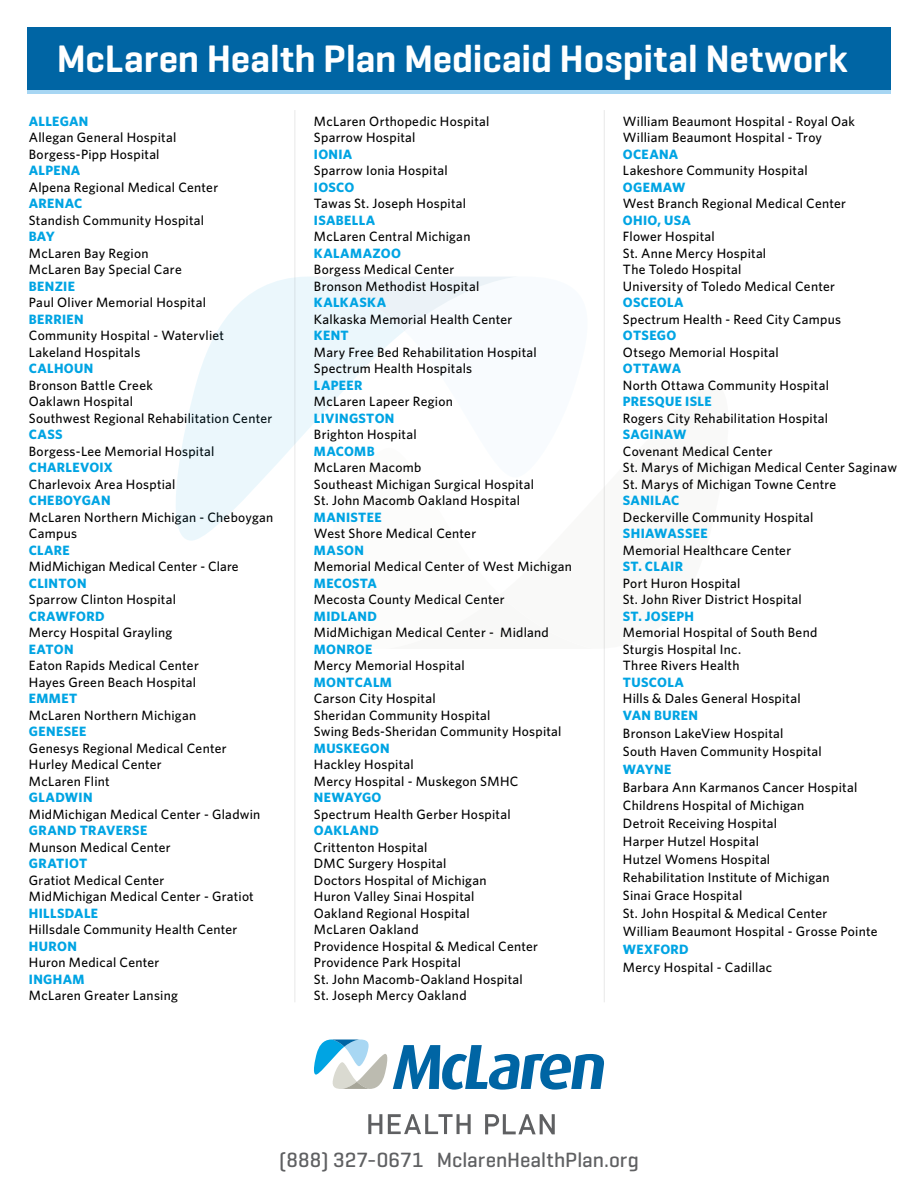
<style>
.page{position:relative;width:918px;height:1188px;background:#fff}
.page>*{position:absolute;margin:0;border:0;box-sizing:border-box;transform-origin:0 0}
.t1{font:600 39px "Geogrotesque";letter-spacing:-.005em;color:#fff}
.t2{font:500 21px "Geogrotesque";letter-spacing:.005em;color:#5f6062}
.t3{font:500 13.5px/16.5px "Whitney";letter-spacing:.02em;color:#000}
.t4{font:700 13.5px "Whitney";letter-spacing:.025em;color:#00a4e3}
</style>
<div class="page">
<svg style="left:176px;top:277px;width:127px;height:264px;fill:#ebf7fc"></svg>
<svg style="left:303px;top:277px;width:210px;height:158px"></svg>
<div style="left:27px;top:31px;width:864px;height:63px;background:#a7d6f3"></div>
<div style="left:27px;top:27px;width:864px;height:63px;background:#0065a4"></div>
<svg style="left:368px;top:1114px;width:14px;height:20px"></svg>
<svg style="left:388px;top:1114px;width:83px;height:20px"></svg>
<svg style="left:485px;top:1114px;width:70px;height:20px"></svg>
<svg style="left:314px;top:1040px;width:290px;height:50px"></svg>
<hr style="left:604px;top:110px;width:1px;height:892px;background:#5f6062">
<hr style="left:295px;top:110px;width:1px;height:892px;background:#5f6062">
<h1 class="t1" style="left:57px;top:35px;width:792px">McLaren Health Plan Medicaid Hospital Network</h1>
<p class="t3" style="left:623px;top:112px;width:234px">William Beaumont Hospital - Royal Oak<br>William Beaumont Hospital - Troy</p>
<p class="t4" style="left:623px;top:146px;width:57px">OCEANA</p>
<p class="t3" style="left:623px;top:162px;width:186px">Lakeshore Community Hospital</p>
<p class="t4" style="left:623px;top:179px;width:53px">OGEMAW</p>
<p class="t3" style="left:623px;top:195px;width:225px">West Branch Regional Medical Center</p>
<p class="t4" style="left:623px;top:212px;width:69px">OHIO, USA</p>
<p class="t3" style="left:623px;top:228px;width:213px">Flower Hospital<br>St. Anne Mercy Hospital<br>The Toledo Hospital<br>University of Toledo Medical Center</p>
<p class="t4" style="left:623px;top:294px;width:62px">OSCEOLA</p>
<p class="t3" style="left:623px;top:310px;width:220px">Spectrum Health - Reed City Campus</p>
<p class="t4" style="left:623px;top:327px;width:20px">OTSEG</p>
<p class="t4" style="left:666px;top:327px;width:11px">O</p>
<p class="t3" style="left:623px;top:343px;width:157px">Otsego Memorial Hospital</p>
<p class="t4" style="left:623px;top:360px;width:60px">OTTAWA</p>
<p class="t3" style="left:623px;top:376px;width:208px">North Ottawa Community Hospital</p>
<p class="t4" style="left:623px;top:393px;width:9px">PRES</p>
<p class="t4" style="left:655px;top:393px;width:37px">QUE ISLE</p>
<p class="t3" style="left:623px;top:409px;width:207px">Rogers City Rehabilitation Hospital</p>
<p class="t4" style="left:623px;top:426px;width:54px">SAGINAW</p>
<p class="t3" style="left:623px;top:442px;width:276px">Covenant Medical Center<br>St. Marys of Michigan Medical Center Saginaw<br>St. Marys of Michigan Towne Centre</p>
<p class="t4" style="left:623px;top:492px;width:58px">SANILAC</p>
<p class="t3" style="left:623px;top:508px;width:192px">Deckerville Community Hospital</p>
<p class="t4" style="left:623px;top:525px;width:34px">SH IAWA</p>
<p class="t4" style="left:677px;top:525px;width:32px">SSEE</p>
<p class="t3" style="left:623px;top:541px;width:170px">Memorial Healthcare Center</p>
<p class="t4" style="left:623px;top:558px;width:62px">ST. CLAIR</p>
<p class="t3" style="left:623px;top:574px;width:180px">Port Huron Hospital<br>St. John River District Hospital</p>
<p class="t4" style="left:623px;top:608px;width:73px">ST. JOSEPH</p>
<p class="t3" style="left:623px;top:624px;width:196px">Memorial Hospital of South Bend<br>Sturgis Hospital Inc.<br>Three Rivers Health</p>
<p class="t4" style="left:623px;top:674px;width:62px">TUSCOLA</p>
<p class="t3" style="left:623px;top:690px;width:179px">Hills &amp; Dales General Hospital</p>
<p class="t4" style="left:623px;top:707px;width:59px">VAN BUREN</p>
<p class="t3" style="left:623px;top:724px;width:200px;line-height:18px">Bronson LakeView Hospital<br>South Haven Community Hospital</p>
<p class="t4" style="left:623px;top:761px;width:50px">WAYNE</p>
<p class="t3" style="left:623px;top:778px;width:256px;line-height:18px">Barbara Ann Karmanos Cancer Hospital<br>Childrens Hospital of Michigan<br>Detroit Receiving Hospital<br>Harper Hutzel Hospital<br>Hutzel Womens Hospital<br>Rehabilitation Institute of Michigan<br>Sinai Grace Hospital<br>St. John Hospital &amp; Medical Center<br>William Beaumont Hospital - Grosse Pointe</p>
<p class="t4" style="left:623px;top:941px;width:67px">WEXFORD</p>
<p class="t3" style="left:623px;top:959px;width:151px">Mercy Hospital - Cadillac</p>
<p class="t3" style="left:314px;top:112px;width:177px">McLaren Orthopedic Hospital<br>Sparrow Hospital</p>
<p class="t4" style="left:314px;top:146px;width:40px">IONIA</p>
<p class="t3" style="left:314px;top:162px;width:135px">Sparrow Ionia Hospital</p>
<p class="t4" style="left:314px;top:179px;width:41px">IOSCO</p>
<p class="t3" style="left:314px;top:195px;width:154px">Tawas St. Joseph Hospital</p>
<p class="t4" style="left:314px;top:212px;width:63px">ISABELLA</p>
<p class="t3" style="left:314px;top:228px;width:158px">McLaren Central Michigan</p>
<p class="t4" style="left:314px;top:245px;width:78px">KALAMAZOO</p>
<p class="t3" style="left:314px;top:261px;width:167px">Borgess Medical Center<br>Bronson Methodist Hospital</p>
<p class="t4" style="left:314px;top:294px;width:74px">KALKASKA</p>
<p class="t3" style="left:314px;top:310px;width:200px">Kalkaska Memorial Health Center</p>
<p class="t4" style="left:314px;top:327px;width:19px">KENT</p>
<p class="t3" style="left:314px;top:343px;width:224px">Mary Free Bed Rehabilitation Hospital<br>Spectrum Health Hospitals</p>
<p class="t4" style="left:314px;top:377px;width:50px">LAPEER</p>
<p class="t3" style="left:314px;top:393px;width:140px">McLaren Lapeer Region</p>
<p class="t4" style="left:314px;top:410px;width:82px">LIVINGSTON</p>
<p class="t3" style="left:314px;top:426px;width:104px">Brighton Hospital</p>
<p class="t4" style="left:314px;top:443px;width:61px">MACOMB</p>
<p class="t3" style="left:314px;top:459px;width:222px">McLaren Macomb<br>Southeast Michigan Surgical Hospital<br>St. John Macomb Oakland Hospital</p>
<p class="t4" style="left:314px;top:509px;width:31px">MANISTEE</p>
<p class="t3" style="left:314px;top:525px;width:164px">West Shore Medical Center</p>
<p class="t4" style="left:314px;top:542px;width:50px">MASON</p>
<p class="t3" style="left:314px;top:558px;width:260px">Memorial Medical Center of West Michigan</p>
<p class="t4" style="left:314px;top:575px;width:10px">MEC</p>
<p class="t4" style="left:342px;top:575px;width:36px">OSTA</p>
<p class="t3" style="left:314px;top:591px;width:192px">Mecosta County Medical Center</p>
<p class="t4" style="left:314px;top:608px;width:65px">MI DLAND</p>
<p class="t3" style="left:314px;top:624px;width:236px">MidMichigan Medical Center - Midland</p>
<p class="t4" style="left:314px;top:641px;width:59px">MONROE</p>
<p class="t3" style="left:314px;top:657px;width:152px">Mercy Memorial Hospital</p>
<p class="t4" style="left:314px;top:674px;width:80px">MO NTCALM</p>
<p class="t3" style="left:314px;top:690px;width:249px">Carson City Hospital<br>Sheridan Community Hospital<br>Swing Beds-Sheridan Community Hospital</p>
<p class="t4" style="left:314px;top:740px;width:76px">MUSKEGON</p>
<p class="t3" style="left:314px;top:756px;width:206px">Hackley Hospital<br>Mercy Hospital - Muskegon SMHC</p>
<p class="t4" style="left:314px;top:789px;width:69px">NE WAYGO</p>
<p class="t3" style="left:314px;top:805px;width:198px">Spectrum Health Gerber Hospital</p>
<p class="t4" style="left:314px;top:822px;width:65px">OAKLAND</p>
<p class="t3" style="left:314px;top:838px;width:226px">Crittenton Hospital<br>DMC Surgery Hospital<br>Doctors Hospital of Michigan<br>Huron Valley Sinai Hospital<br>Oakland Regional Hospital<br>McLaren Oakland<br>Providence Hospital &amp; Medical Center<br>Providence Park Hospital<br>St. John Macomb-Oakland Hospital<br>St. Joseph Mercy Oakland</p>
<p class="t4" style="left:29px;top:113px;width:61px">ALLEGAN</p>
<p class="t3" style="left:29px;top:129px;width:149px">Allegan General Hospital<br>Borgess-Pipp Hospital</p>
<p class="t4" style="left:29px;top:162px;width:53px">ALPENA</p>
<p class="t3" style="left:29px;top:178px;width:191px">Alpena Regional Medical Center</p>
<p class="t4" style="left:29px;top:195px;width:55px">ARENAC</p>
<p class="t3" style="left:29px;top:211px;width:177px">Standish Community Hospital</p>
<p class="t4" style="left:29px;top:228px;width:28px">BAY</p>
<p class="t3" style="left:29px;top:244px;width:154px">McLaren Bay Region<br>McLaren Bay Special Care</p>
<p class="t4" style="left:29px;top:278px;width:48px">BENZIE</p>
<p class="t3" style="left:29px;top:294px;width:179px">Paul Oliver Memorial Hospital</p>
<p class="t4" style="left:29px;top:311px;width:17px">BERRIEN</p>
<p class="t3" style="left:29px;top:327px;width:197px">Community Hospital - Watervliet<br>Lakeland Hospitals</p>
<p class="t4" style="left:29px;top:360px;width:64px">CALHOUN</p>
<p class="t3" style="left:29px;top:376px;width:245px">Bronson Battle Creek<br>Oaklawn Hospital<br>Southwest Regional Rehabilitation Center</p>
<p class="t4" style="left:29px;top:426px;width:35px">CASS</p>
<p class="t3" style="left:29px;top:442px;width:187px">Borgess-Lee Memorial Hospital</p>
<p class="t4" style="left:29px;top:459px;width:11px">CHA</p>
<p class="t4" style="left:57px;top:459px;width:57px">RLEVOIX</p>
<p class="t3" style="left:29px;top:475px;width:148px">Charlevoix Area Hosptial</p>
<p class="t4" style="left:29px;top:492px;width:36px">CHEBOY</p>
<p class="t4" style="left:82px;top:492px;width:30px">GAN</p>
<p class="t3" style="left:29px;top:508px;width:246px">McLaren Northern Michigan - Cheboygan<br>Campus</p>
<p class="t4" style="left:29px;top:542px;width:34px">CLARE</p>
<p class="t3" style="left:29px;top:558px;width:211px">MidMichigan Medical Center - Clare</p>
<p class="t4" style="left:29px;top:575px;width:59px">CLINTON</p>
<p class="t3" style="left:29px;top:591px;width:149px">Sparrow Clinton Hospital</p>
<p class="t4" style="left:29px;top:608px;width:77px">CRAWFORD</p>
<p class="t3" style="left:29px;top:624px;width:145px">Mercy Hospital Grayling</p>
<p class="t4" style="left:29px;top:641px;width:46px">EATON</p>
<p class="t3" style="left:29px;top:657px;width:171px">Eaton Rapids Medical Center<br>Hayes Green Beach Hospital</p>
<p class="t4" style="left:29px;top:690px;width:50px">EMMET</p>
<p class="t3" style="left:29px;top:706px;width:169px">McLaren Northern Michigan</p>
<p class="t4" style="left:29px;top:723px;width:59px">GENESEE</p>
<p class="t3" style="left:29px;top:739px;width:199px">Genesys Regional Medical Center<br>Hurley Medical Center<br>McLaren Flint</p>
<p class="t4" style="left:29px;top:789px;width:57px">GLADWIN</p>
<p class="t3" style="left:29px;top:805px;width:233px">MidMichigan Medical Center - Gladwin</p>
<p class="t4" style="left:29px;top:822px;width:87px">GRAND TRAVERSE</p>
<p class="t3" style="left:29px;top:838px;width:143px">Munson Medical Center</p>
<p class="t4" style="left:29px;top:855px;width:60px">GRATI OT</p>
<p class="t3" style="left:29px;top:871px;width:227px">Gratiot Medical Center<br>MidMichigan Medical Center - Gratiot</p>
<p class="t4" style="left:29px;top:905px;width:18px">HILLS</p>
<p class="t4" style="left:65px;top:905px;width:27px">DALE</p>
<p class="t3" style="left:29px;top:921px;width:210px">Hillsdale Community Health Center</p>
<p class="t4" style="left:29px;top:938px;width:49px">HURON</p>
<p class="t3" style="left:29px;top:954px;width:132px">Huron Medical Center</p>
<p class="t4" style="left:29px;top:971px;width:57px">INGHAM</p>
<p class="t3" style="left:29px;top:987px;width:151px">McLaren Greater Lansing</p>
<h2 class="t2" style="left:279px;top:1147px;width:361px">(888) 327-0671 MclarenHealthPlan.org</h2>
</div>
